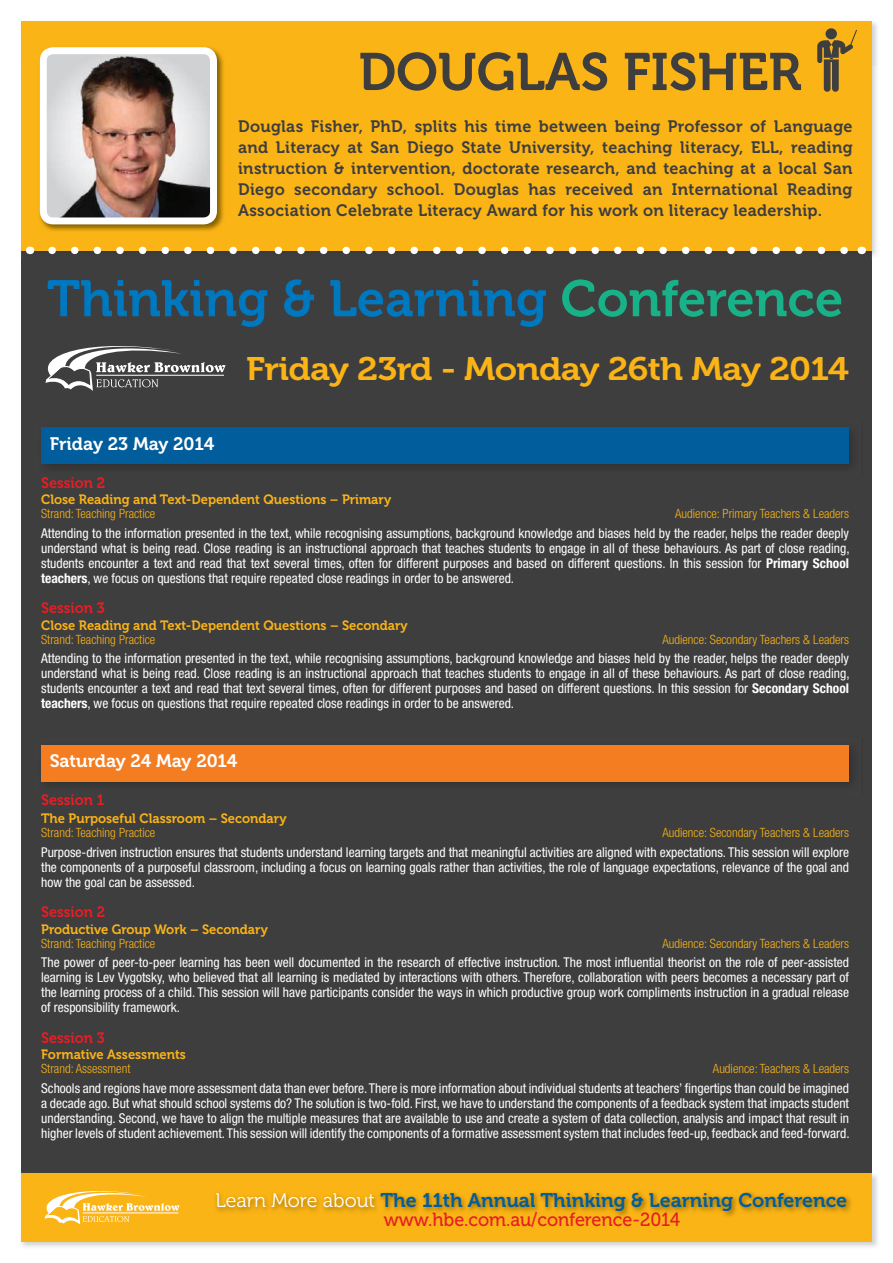
<style>
.page{position:relative;width:893px;height:1263px;background:#fff}
.page>*{position:absolute;margin:0;border:0;box-sizing:border-box;transform-origin:0 0}
.t1{font:52.5px "Museo 700";color:#3e3e3f}
.t2{font:51px "Museo 700";color:#0078c0}
.t3{font:32.4px "Museo 700";letter-spacing:-.02em;color:#fbb416;scale:1.11 1}
.t4{font:19.65px "Museo 700";color:#015d9c}
.t5{font:18.9px "Museo 500";color:#e61e25;scale:.95 1}
.t6{font:18px "Museo 700";color:#fff}
.t7{font:16.5px/21px "Museo 700";letter-spacing:.02em;color:#3e3e3f;text-align:justify}
.t8{font:15px "Museo 700";color:#e61e25;scale:.96 1}
.t9{font:condensed 13.5px/15px "Helvetica Neue LT Std";color:#fff;text-align:justify}
.t10{font:13.5px "Museo 700";color:#fbb416;scale:.96 1}
.t11{font:300 condensed 12.75px "Helvetica Neue LT Std";color:#fbb416}
.s1{color:#19b187}
.s2{font-weight:700}
.s3{font-family:"Museo 300";color:#fff}
</style>
<div class="page">
<div style="left:21px;top:21px;width:851px;height:1221px;background:#3e3e3f"></div>
<img style="left:872px;top:22px;width:5px;height:45px">
<img style="left:821px;top:67px;width:56px;height:191px">
<img style="left:21px;top:250px;width:778px;height:8px">
<div style="left:21px;top:21px;width:850px;height:229px;background:#fbb416"></div>
<img style="left:21px;top:1174px;width:857px;height:73px">
<img style="left:21px;top:1172px;width:851px;height:2px">
<div style="left:21px;top:1174px;width:851px;height:68px;background:#fbb416"></div>
<img style="left:215px;top:1192px;width:636px;height:25px">
<svg style="left:45px;top:1191px;width:135px;height:34px"></svg>
<img style="left:39px;top:48px;width:185px;height:183px">
<img style="left:43px;top:51px;width:171px;height:170px;border-radius:10px">
<div style="left:40px;top:47px;width:177px;height:177px;border:7px solid #fff;border-radius:10px"></div>
<svg style="left:52px;top:247px;width:798px;height:7px"></svg>
<svg style="left:45px;top:346px;width:181px;height:45px"></svg>
<svg style="left:825px;top:28px;width:12px;height:11px"></svg>
<svg style="left:817px;top:30px;width:40px;height:62px"></svg>
<img style="left:41px;top:427px;width:809px;height:38px">
<div style="left:41px;top:428px;width:808px;height:36px;background:#015d9c"></div>
<img style="left:41px;top:755px;width:809px;height:27px">
<div style="left:41px;top:745px;width:808px;height:36px;background:#f47d21"></div>
<h1 class="t1" style="left:359px;top:52px;width:444px">DOUGLAS FISHER</h1>
<p class="t7" style="left:238px;top:118px;width:616px">Douglas Fisher, PhD, splits his time between being Professor of Language and Literacy at San Diego State University, teaching literacy, ELL, reading instruction &amp; intervention, doctorate research, and teaching at a local San Diego secondary school. Douglas has received an International Reading Association Celebrate Literacy Award for his work on literacy leadership.</p>
<h2 class="t2" style="left:47px;top:280px;width:798px">Thinking &amp; Learning <span class="s1">Conference</span></h2>
<h3 class="t3" style="left:246px;top:356px;width:545px">Friday 23rd - Monday 26th May 2014</h3>
<h3 class="t6" style="left:50px;top:437px;width:166px">Friday 23 May 2014</h3>
<p class="t8" style="left:41px;top:477px;width:68px">Session 2</p>
<p class="t10" style="left:41px;top:494px;width:366px">Close Reading and Text-Dependent Questions – Primary</p>
<p class="t11" style="left:41px;top:509px;width:116px">Strand: Teaching Practice</p>
<p class="t11" style="left:675px;top:509px;width:175px">Audience: Primary Teachers &amp; Leaders</p>
<p class="t9" style="left:41px;top:527px;width:810px">Attending to the information presented in the text, while recognising assumptions, background knowledge and biases held by the reader, helps the reader deeply understand what is being read. Close reading is an instructional approach that teaches students to engage in all of these behaviours. As part of close reading, students encounter a text and read that text several times, often for different purposes and based on different questions. In this session for <span class="s2">Primary School teachers</span>, we focus on questions that require repeated close readings in order to be answered.</p>
<p class="t8" style="left:41px;top:603px;width:68px">Session 3</p>
<p class="t10" style="left:41px;top:620px;width:383px">Close Reading and Text-Dependent Questions – Secondary</p>
<p class="t11" style="left:41px;top:635px;width:116px">Strand: Teaching Practice</p>
<p class="t11" style="left:662px;top:635px;width:188px">Audience: Secondary Teachers &amp; Leaders</p>
<p class="t9" style="left:41px;top:652px;width:810px">Attending to the information presented in the text, while recognising assumptions, background knowledge and biases held by the reader, helps the reader deeply understand what is being read. Close reading is an instructional approach that teaches students to engage in all of these behaviours. As part of close reading, students encounter a text and read that text several times, often for different purposes and based on different questions. In this session for <span class="s2">Secondary School teachers</span>, we focus on questions that require repeated close readings in order to be answered.</p>
<h3 class="t6" style="left:50px;top:754px;width:189px">Saturday 24 May 2014</h3>
<p class="t8" style="left:41px;top:794px;width:68px">Session 1</p>
<p class="t10" style="left:41px;top:813px;width:257px">The Purposeful Classroom – Secondary</p>
<p class="t11" style="left:41px;top:828px;width:116px">Strand: Teaching Practice</p>
<p class="t11" style="left:662px;top:828px;width:188px">Audience: Secondary Teachers &amp; Leaders</p>
<p class="t9" style="left:41px;top:846px;width:809px">Purpose-driven instruction ensures that students understand learning targets and that meaningful activities are aligned with expectations. This session will explore the components of a purposeful classroom, including a focus on learning goals rather than activities, the role of language expectations, relevance of the goal and how the goal can be assessed.</p>
<p class="t8" style="left:41px;top:907px;width:68px">Session 2</p>
<p class="t10" style="left:41px;top:924px;width:238px">Productive Group Work – Secondary</p>
<p class="t11" style="left:41px;top:939px;width:116px">Strand: Teaching Practice</p>
<p class="t11" style="left:662px;top:939px;width:188px">Audience: Secondary Teachers &amp; Leaders</p>
<p class="t9" style="left:41px;top:956px;width:809px">The power of peer-to-peer learning has been well documented in the research of effective instruction. The most influential theorist on the role of peer-assisted learning is Lev Vygotsky, who believed that all learning is mediated by interactions with others. Therefore, collaboration with peers becomes a necessary part of the learning process of a child. This session will have participants consider the ways in which productive group work compliments instruction in a gradual release of responsibility framework.</p>
<p class="t8" style="left:41px;top:1032px;width:68px">Session 3</p>
<p class="t10" style="left:41px;top:1049px;width:152px">Formative Assessments</p>
<p class="t11" style="left:41px;top:1064px;width:91px">Strand: Assessment</p>
<p class="t11" style="left:713px;top:1064px;width:138px">Audience: Teachers &amp; Leaders</p>
<p class="t9" style="left:41px;top:1082px;width:810px">Schools and regions have more assessment data than ever before. There is more information about individual students at teachers’ fingertips than could be imagined a decade ago. But what should school systems do? The solution is two-fold. First, we have to understand the components of a feedback system that impacts student understanding. Second, we have to align the multiple measures that are available to use and create a system of data collection, analysis and impact that result in higher levels of student achievement. This session will identify the components of a formative assessment system that includes feed-up, feedback and feed-forward.</p>
<h3 class="t4" style="left:215px;top:1193px;width:633px"><span class="s3">Learn More about</span> The 11th Annual Thinking &amp; Learning Conference</h3>
<h3 class="t5" style="left:384px;top:1212px;width:314px">www.hbe.com.au/conference-2014</h3>
</div>
